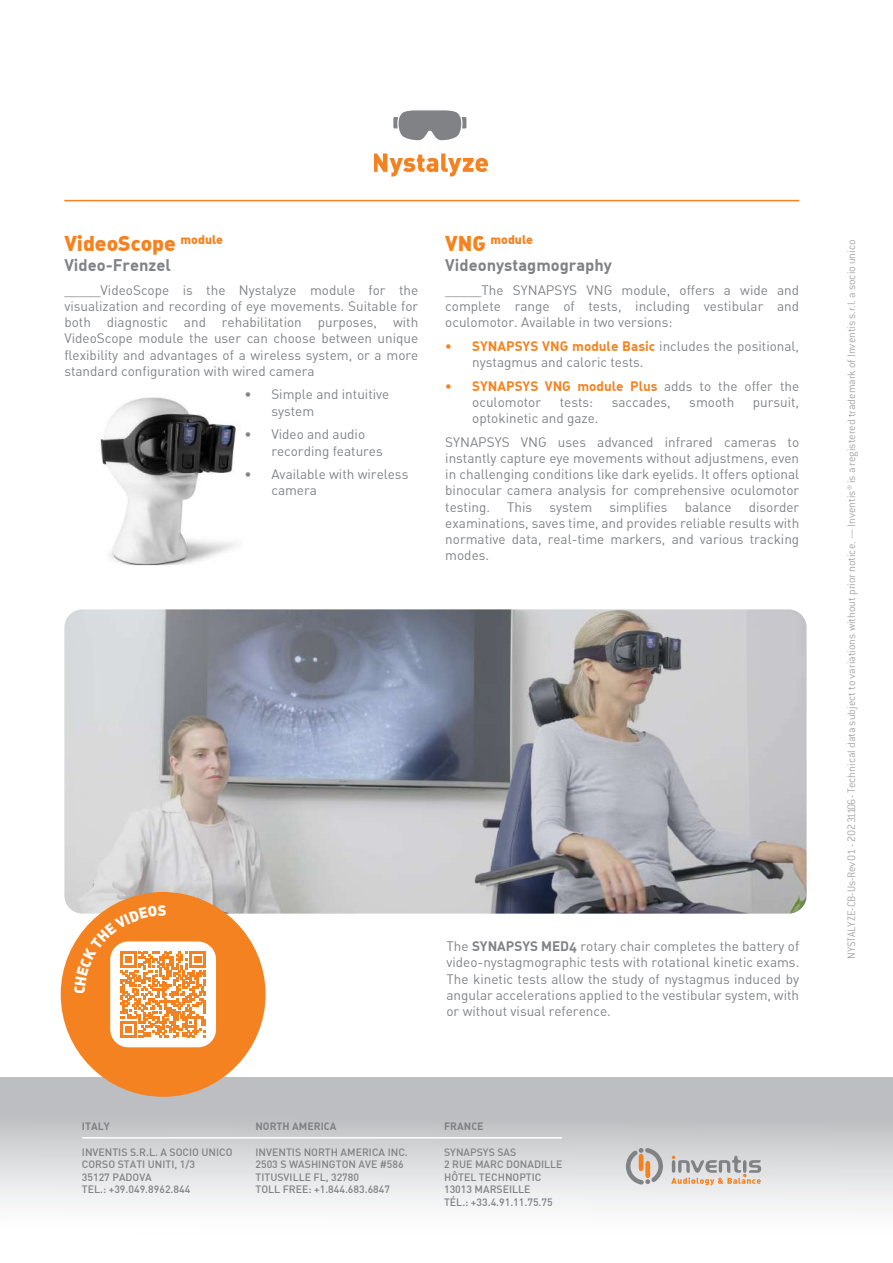
<style>
.page{position:relative;width:893px;height:1263px;background:#fff}
.page>*{position:absolute;margin:0;border:0;box-sizing:border-box;transform-origin:0 0}
.t1{font:900 21px "DIN Alternate";color:#f58220}
.t2{font:700 16.5px "DIN Alternate";color:#808285}
.t3{font:13.5px/16.2px "DIN Alternate";color:#808285}
.t4{font:900 12.3px "DIN Alternate";color:#f58220}
.t5{font:300 12px "Conduit ITC Pro";color:#a8a9ad}
.t6{font:500 10.5px/12.6px "DIN";color:#808285}
.t7{font:700 10.5px "DIN Alternate";color:#808285}
.s1{font-size:21px}
.s2{font-weight:700;color:#f58220}
.s3{font-weight:700}
</style>
<div class="page">
<div style="left:0;top:1077px;width:893px;height:186px;background:linear-gradient(to bottom,#b3b4b7,#fff)"></div>
<hr style="left:82px;top:1137px;width:480px;height:1px;background:#fff">
<hr style="left:64px;top:200px;width:735px;height:1px;background:#f58220">
<div style="left:393px;top:117px;width:73px;height:11px;background:#808285"></div>
<svg style="left:397px;top:110px;width:66px;height:31px"></svg>
<svg style="left:374px;top:153px;width:114px;height:23px"></svg>
<svg style="left:626px;top:1148px;width:37px;height:36px"></svg>
<svg style="left:671px;top:1155px;width:90px;height:30px;background:#cbc2ba"></svg>
<img style="left:64px;top:609px;width:743px;height:305px">
<img style="left:100px;top:397px;width:137px;height:168px">
<div style="left:61px;top:892px;width:205px;height:205px;background:#f58220;border-radius:50%"></div>
<div style="left:110px;top:941px;width:106px;height:106px;background:#fff;border-radius:18px"></div>
<svg style="left:74px;top:905px;width:132px;height:132px"></svg>
<h1 class="t1" style="left:64px;top:230px;width:160px">VideoScope <sup>module</sup></h1>
<p class="t2" style="left:64px;top:254px;width:108px">Video-Frenzel</p>
<p class="t3" style="left:64px;top:281px;width:355px;text-align:justify">_____VideoScope is the Nystalyze module for the visualization and recording of eye movements. Suitable for both diagnostic and rehabilitation purposes, with VideoScope module the user can choose between unique flexibility and advantages of a wireless system, or a more standard configuration with wired camera</p>
<p class="t3" style="left:271px;top:386px;width:120px;text-indent:-27px">• Simple and intuitive system</p>
<p class="t3" style="left:271px;top:426px;width:113px;text-indent:-27px">• Video and audio recording features</p>
<p class="t3" style="left:271px;top:466px;width:138px;text-indent:-27px">• Available with wireless camera</p>
<p class="t4" style="left:445px;top:232px;width:89px"><span class="s1">VNG</span> module</p>
<p class="t2" style="left:445px;top:254px;width:168px">Videonystagmography</p>
<p class="t3" style="left:445px;top:281px;width:355px;text-align:justify">_____The SYNAPSYS VNG module, offers a wide and complete range of tests, including vestibular and oculomotor. Available in two versions:</p>
<p class="t3" style="left:472px;top:338px;width:328px;text-indent:-27px"><span class="s2">• SYNAPSYS VNG module Basic</span> includes the positional, nystagmus and caloric tests.</p>
<p class="t3" style="left:472px;top:378px;width:328px;text-indent:-27px"><span class="s2">• SYNAPSYS VNG module Plus</span> adds to the offer the oculomotor</p>
<p class="t3" style="left:560px;top:394px;width:35px">tests:</p>
<p class="t3" style="left:612px;top:394px;width:60px">saccades,</p>
<p class="t3" style="left:689px;top:394px;width:46px">smooth</p>
<p class="t3" style="left:753px;top:394px;width:48px">pursuit,</p>
<p class="t3" style="left:445px;top:406px;width:355px;line-height:23.7px;text-indent:27px">optokinetic and gaze.<br>SYNAPSYS VNG uses advanced infrared cameras to</p>
<p class="t3" style="left:445px;top:450px;width:355px;text-align:justify">instantly capture eye movements without adjustmens, even in challenging conditions like dark eyelids. It offers optional binocular camera analysis for comprehensive oculomotor testing.</p>
<p class="t3" style="left:445px;top:498px;width:355px;text-align:justify;text-indent:303px">disorder examinations, saves time, and provides reliable results with normative data, real-time markers, and various tracking modes.</p>
<p class="t3" style="left:507px;top:498px;width:27px">This</p>
<p class="t3" style="left:549px;top:498px;width:44px">system</p>
<p class="t3" style="left:609px;top:498px;width:60px">simplifies</p>
<p class="t3" style="left:685px;top:498px;width:48px">balance</p>
<p class="t3" style="left:446px;top:938px;width:354px;text-align:justify">The <span class="s3">SYNAPSYS MED4</span> rotary chair completes the battery of video-nystagmographic tests with rotational kinetic exams.<br>The kinetic tests allow the study of nystagmus induced by angular accelerations applied to the vestibular system, with or without visual reference.</p>
<p class="t7" style="left:82px;top:1119px;width:29px">ITALY</p>
<p class="t6" style="left:82px;top:1145px;width:152px">INVENTIS S.R.L. A SOCIO UNICO<br>CORSO STATI UNITI, 1/3<br>35127 PADOVA<br>TEL.: +39.049.8962.844</p>
<p class="t7" style="left:256px;top:1119px;width:82px">NORTH AMERICA</p>
<p class="t6" style="left:256px;top:1145px;width:154px">INVENTIS NORTH AMERICA INC.<br>2503 S WASHINGTON AVE #586<br>TITUSVILLE FL, 32780<br>TOLL FREE: +1.844.683.6847</p>
<p class="t7" style="left:444px;top:1119px;width:41px">FRANCE</p>
<p class="t6" style="left:444px;top:1145px;width:120px">SYNAPSYS SAS<br>2 RUE MARC DONADILLE<br>HÔTEL TECHNOPTIC<br>13013 MARSEILLE<br>TÉL.: +33.4.91.11.75.75</p>
<p class="t5" style="left:845px;top:959px;width:721px;rotate:-90deg">NYSTALYZE-CB-Us-Rev01 - 20231106 - Technical data subject to variations without prior notice. — Inventis® is a registered trademark of Inventis s.r.l. a socio unico</p>
</div>
